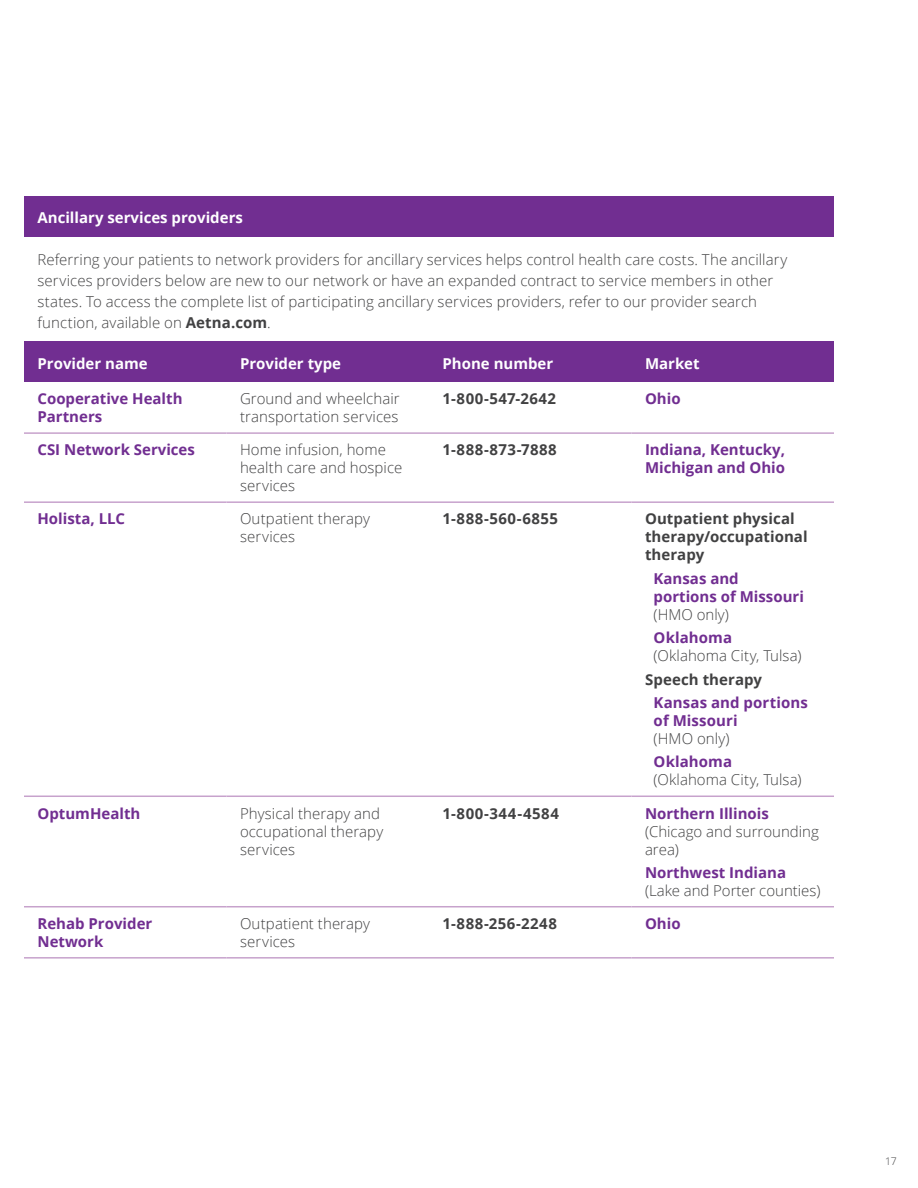
<style>
.page{position:relative;width:918px;height:1188px;background:#fff}
.page>*{position:absolute;margin:0;border:0;box-sizing:border-box;transform-origin:0 0}
.t1{font:300 15px/18px "Open Sans";letter-spacing:.005em;color:#414142}
.t2{font:700 15px/18px "Open Sans";color:#712e91}
.t3{font:700 15px "Open Sans";color:#fff}
.t4{font:700 15px/18px "Open Sans";letter-spacing:.01em;color:#414142}
.t5{font:700 15px "Open Sans";letter-spacing:.03em;color:#414142}
.t6{font:700 15px "Open Sans";letter-spacing:.04em;color:#414142}
.t7{font:300 10.5px "Open Sans";color:#414142}
.s1{font-weight:700}
.s2{font-weight:300;color:#414142}
.s3{font-weight:700;color:#712e91}
</style>
<div class="page">
<hr style="left:24px;top:957px;width:202px;height:2px;background:#c7a2cc">
<hr style="left:226px;top:957px;width:203px;height:2px;background:#c7a2cc">
<hr style="left:429px;top:957px;width:203px;height:2px;background:#c7a2cc">
<hr style="left:632px;top:957px;width:202px;height:2px;background:#c7a2cc">
<hr style="left:24px;top:906px;width:202px;height:1px;background:#c7a2cc">
<hr style="left:226px;top:906px;width:203px;height:1px;background:#c7a2cc">
<hr style="left:429px;top:906px;width:203px;height:1px;background:#c7a2cc">
<hr style="left:632px;top:906px;width:202px;height:1px;background:#c7a2cc">
<hr style="left:24px;top:796px;width:202px;height:1px;background:#c7a2cc">
<hr style="left:226px;top:796px;width:203px;height:1px;background:#c7a2cc">
<hr style="left:429px;top:796px;width:203px;height:1px;background:#c7a2cc">
<hr style="left:632px;top:796px;width:202px;height:1px;background:#c7a2cc">
<hr style="left:24px;top:501px;width:202px;height:2px;background:#c7a2cc">
<hr style="left:226px;top:501px;width:203px;height:2px;background:#c7a2cc">
<hr style="left:429px;top:501px;width:203px;height:2px;background:#c7a2cc">
<hr style="left:632px;top:501px;width:202px;height:2px;background:#c7a2cc">
<hr style="left:24px;top:432px;width:202px;height:2px;background:#c7a2cc">
<hr style="left:226px;top:432px;width:203px;height:2px;background:#c7a2cc">
<hr style="left:429px;top:432px;width:203px;height:2px;background:#c7a2cc">
<hr style="left:632px;top:432px;width:202px;height:2px;background:#c7a2cc">
<div style="left:24px;top:197px;width:810px;height:40px;background:#712e91"></div>
<div style="left:24px;top:342px;width:202px;height:40px;background:#712e91"></div>
<div style="left:226px;top:342px;width:203px;height:40px;background:#712e91"></div>
<div style="left:429px;top:342px;width:203px;height:40px;background:#712e91"></div>
<div style="left:632px;top:342px;width:202px;height:40px;background:#712e91"></div>
<h3 class="t3" style="left:38px;top:207px;width:207px">Ancillary services providers</h3>
<p class="t1" style="left:38px;top:249px;width:751px;line-height:21px">Referring your patients to network providers for ancillary services helps control health care costs. The ancillary services providers below are new to our network or have an expanded contract to service members in other states. To access the complete list of participating ancillary services providers, refer to our provider search function, available on <span class="s1">Aetna.com</span>.</p>
<p class="t3" style="left:38px;top:353px;width:112px">Provider name</p>
<p class="t3" style="left:240px;top:353px;width:103px">Provider type</p>
<p class="t3" style="left:442px;top:353px;width:112px">Phone number</p>
<p class="t3" style="left:645px;top:353px;width:56px">Market</p>
<p class="t2" style="left:38px;top:389px;width:147px">Cooperative Health<br>Partners</p>
<p class="t1" style="left:240px;top:389px;width:161px">Ground and wheelchair transportation services</p>
<p class="t5" style="left:442px;top:388px;width:115px">1-800-547-2642</p>
<p class="t2" style="left:645px;top:389px;width:37px">Ohio</p>
<p class="t2" style="left:38px;top:441px;width:159px">CSI Network Services</p>
<p class="t1" style="left:240px;top:441px;width:164px">Home infusion, home health care and hospice services</p>
<p class="t5" style="left:442px;top:439px;width:116px">1-888-873-7888</p>
<p class="t2" style="left:645px;top:441px;width:142px">Indiana, Kentucky,<br>Michigan and Ohio</p>
<p class="t2" style="left:38px;top:510px;width:89px">Holista, LLC</p>
<p class="t1" style="left:240px;top:510px;width:132px">Outpatient therapy services</p>
<p class="t5" style="left:442px;top:508px;width:117px">1-888-560-6855</p>
<p class="t4" style="left:645px;top:510px;width:164px">Outpatient physical therapy/occupational therapy</p>
<p class="t2" style="left:654px;top:569px;width:152px">Kansas and portions of Missouri <span class="s2">(HMO only)</span></p>
<p class="t1" style="left:654px;top:628px;width:149px"><span class="s3">Oklahoma </span>(Oklahoma City, Tulsa)</p>
<p class="t4" style="left:645px;top:670px;width:119px">Speech therapy</p>
<p class="t2" style="left:654px;top:693px;width:156px">Kansas and portions of Missouri<br><span class="s2">(HMO only)</span></p>
<p class="t1" style="left:654px;top:753px;width:149px"><span class="s3">Oklahoma </span>(Oklahoma City, Tulsa)</p>
<p class="t2" style="left:38px;top:804px;width:104px">OptumHealth</p>
<p class="t1" style="left:240px;top:804px;width:145px">Physical therapy and occupational therapy services</p>
<p class="t6" style="left:442px;top:803px;width:118px">1-800-344-4584</p>
<p class="t1" style="left:645px;top:804px;width:175px"><span class="s3">Northern Illinois </span>(Chicago and surrounding area)</p>
<p class="t1" style="left:645px;top:863px;width:177px"><span class="s3">Northwest Indiana </span>(Lake and Porter counties)</p>
<p class="t2" style="left:38px;top:914px;width:116px">Rehab Provider<br>Network</p>
<p class="t1" style="left:240px;top:914px;width:132px">Outpatient therapy services</p>
<p class="t5" style="left:442px;top:913px;width:116px">1-888-256-2248</p>
<p class="t2" style="left:645px;top:914px;width:37px">Ohio</p>
<p class="t7" style="left:885px;top:1154px;width:13px">17</p>
</div>
